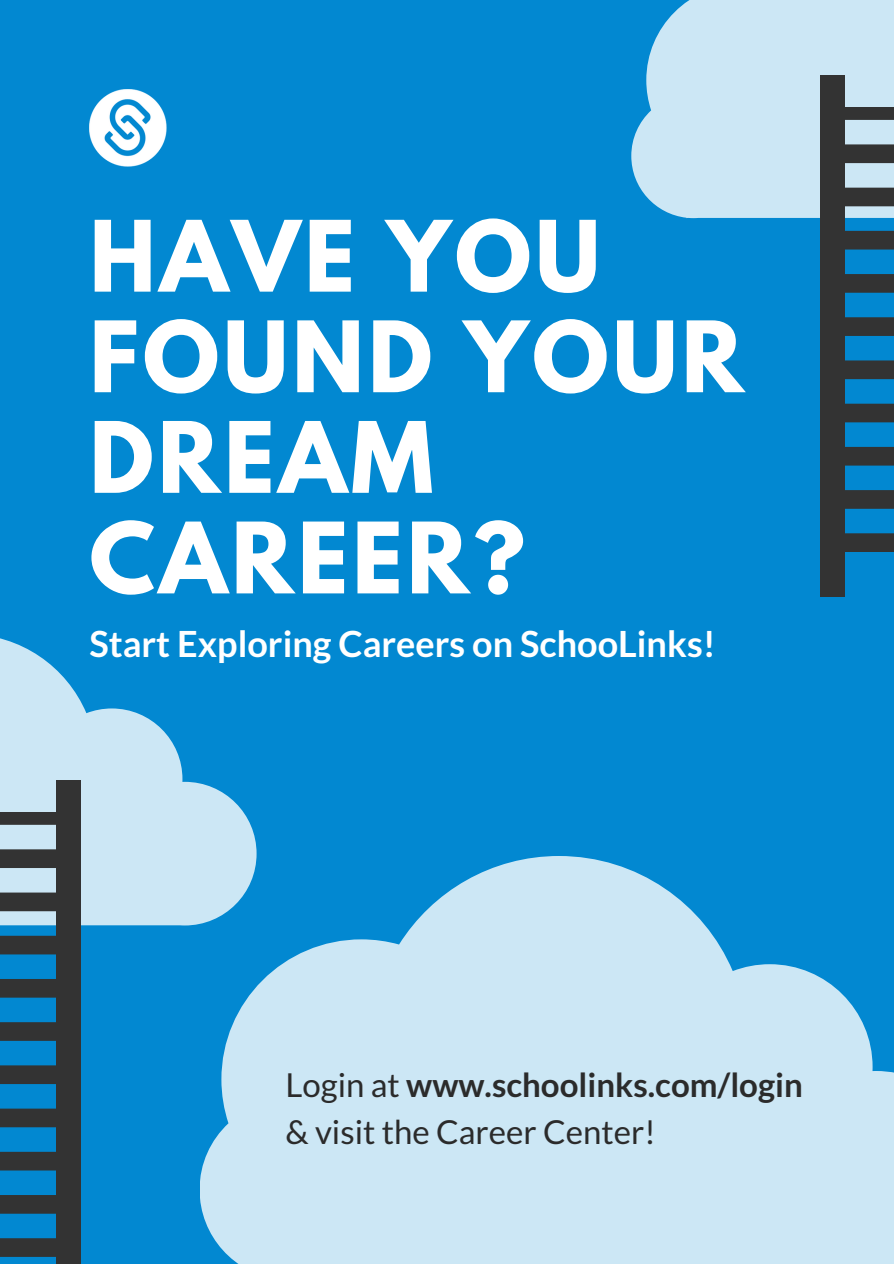
<style>
.page{position:relative;width:894px;height:1264px;background:#fff}
.page>*{position:absolute;margin:0;border:0;box-sizing:border-box;transform-origin:0 0}
.t1{font:700 87px/100.5px "League Spartan";letter-spacing:.045em;color:#fff}
.t2{font:700 36px "Lato";color:#fff}
.t3{font:33px/46.5px "Lato";color:#2b2b2b}
.s1{font-weight:700}
</style>
<div class="page">
<div style="left:0;top:0;width:893px;height:1263px;background:#0288d1"></div>
<svg style="left:631px;top:0;width:262px;height:218px;background:#badef1"></svg>
<svg style="left:844px;top:107px;width:49px;height:456px"></svg>
<div style="left:819px;top:76px;width:25px;height:521px;background:#333"></div>
<svg style="left:0;top:638px;width:256px;height:287px;fill:#cce7f5"></svg>
<svg style="left:0;top:812px;width:56px;height:445px"></svg>
<div style="left:56px;top:780px;width:25px;height:483px;background:#333"></div>
<svg style="left:200px;top:856px;width:693px;height:407px;fill:#cce7f5"></svg>
<img style="left:89px;top:89px;width:77px;height:77px">
<h1 class="t1" style="left:89px;top:217px;width:655px">HAVE YOU<br>FOUND YOUR<br>DREAM<br>CAREER?</h1>
<p class="t2" style="left:89px;top:621px;width:627px">Start Exploring Careers on SchooLinks!</p>
<p class="t3" style="left:285px;top:1061px;width:518px">Login at <span class="s1">www.schoolinks.com/login </span>&amp; visit the Career Center!</p>
</div>
